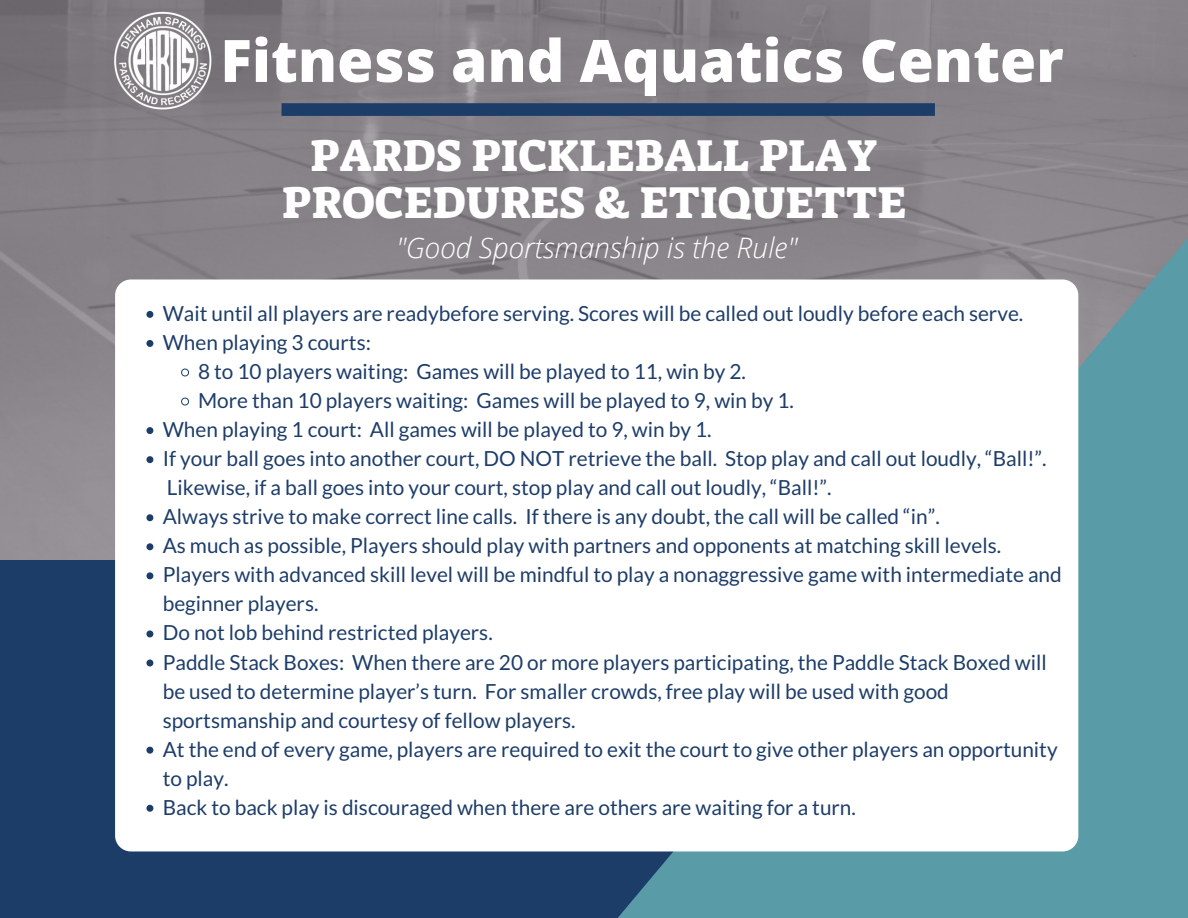
<style>
.page{position:relative;width:1188px;height:918px;background:#fff}
.page>*{position:absolute;margin:0;border:0;box-sizing:border-box;transform-origin:0 0}
.t1{font:800 58.65px "Open Sans";color:#fff}
.t2{font:45.45px/47px "Suez One";color:#fff;text-align:center}
.t3{font:italic 300 28.2px "Open Sans";color:#fff}
.t4{font:20.85px "Lato";color:#1d3d69}
</style>
<div class="page">
<img style="left:0;top:0;width:1188px;height:560px">
<div style="left:0;top:560px;width:978px;height:358px;background:#1d3d69"></div>
<svg style="left:594px;top:141px;width:594px;height:777px;background:#6e8f98"></svg>
<div style="left:115px;top:279px;width:963px;height:572px;background:#fff;border-radius:16px"></div>
<img style="left:111px;top:10px;width:103px;height:99px">
<svg style="left:282px;top:103px;width:653px;height:13px;background:#1f3e69"></svg>
<svg style="left:146px;top:311px;width:7px;height:7px"></svg>
<svg style="left:146px;top:340px;width:7px;height:7px"></svg>
<svg style="left:181px;top:369px;width:8px;height:7px"></svg>
<svg style="left:181px;top:398px;width:8px;height:7px"></svg>
<svg style="left:146px;top:427px;width:7px;height:7px"></svg>
<svg style="left:146px;top:456px;width:7px;height:7px"></svg>
<svg style="left:146px;top:514px;width:7px;height:7px"></svg>
<svg style="left:146px;top:543px;width:7px;height:7px"></svg>
<svg style="left:146px;top:572px;width:7px;height:7px"></svg>
<svg style="left:146px;top:630px;width:7px;height:7px"></svg>
<svg style="left:146px;top:660px;width:7px;height:6px"></svg>
<svg style="left:146px;top:747px;width:7px;height:7px"></svg>
<svg style="left:146px;top:805px;width:7px;height:7px"></svg>
<h1 class="t1" style="left:220px;top:19px;width:845px">Fitness and Aquatics Center</h1>
<h2 class="t2" style="left:282px;top:132px;width:626px">PARDS PICKLEBALL PLAY<br>PROCEDURES &amp; ETIQUETTE</h2>
<h3 class="t3" style="left:396px;top:227px;width:403px">"Good Sportsmanship is the Rule"</h3>
<p class="t4" style="left:163px;top:300px;width:862px">Wait until all players are readybefore serving. Scores will be called out loudly before each serve.</p>
<p class="t4" style="left:163px;top:329px;width:210px">When playing 3 courts:</p>
<p class="t4" style="left:198px;top:358px;width:549px">8 to 10 players waiting: Games will be played to 11, win by 2.</p>
<p class="t4" style="left:198px;top:387px;width:597px">More than 10 players waiting: Games will be played to 9, win by 1.</p>
<p class="t4" style="left:163px;top:417px;width:550px">When playing 1 court: All games will be played to 9, win by 1.</p>
<p class="t4" style="left:163px;top:446px;width:885px">If your ball goes into another court, DO NOT retrieve the ball. Stop play and call out loudly, “Ball!”.</p>
<p class="t4" style="left:167px;top:475px;width:666px">Likewise, if a ball goes into your court, stop play and call out loudly, “Ball!”.</p>
<p class="t4" style="left:163px;top:504px;width:779px">Always strive to make correct line calls. If there is any doubt, the call will be called “in”.</p>
<p class="t4" style="left:163px;top:533px;width:840px">As much as possible, Players should play with partners and opponents at matching skill levels.</p>
<p class="t4" style="left:163px;top:562px;width:901px">Players with advanced skill level will be mindful to play a nonaggressive game with intermediate and</p>
<p class="t4" style="left:163px;top:591px;width:157px">beginner players.</p>
<p class="t4" style="left:163px;top:620px;width:332px">Do not lob behind restricted players.</p>
<p class="t4" style="left:163px;top:649px;width:886px">Paddle Stack Boxes: When there are 20 or more players participating, the Paddle Stack Boxed will</p>
<p class="t4" style="left:163px;top:678px;width:788px">be used to determine player’s turn. For smaller crowds, free play will be used with good</p>
<p class="t4" style="left:163px;top:707px;width:414px">sportsmanship and courtesy of fellow players.</p>
<p class="t4" style="left:163px;top:736px;width:896px">At the end of every game, players are required to exit the court to give other players an opportunity</p>
<p class="t4" style="left:163px;top:765px;width:67px">to play.</p>
<p class="t4" style="left:163px;top:794px;width:695px">Back to back play is discouraged when there are others are waiting for a turn.</p>
</div>
